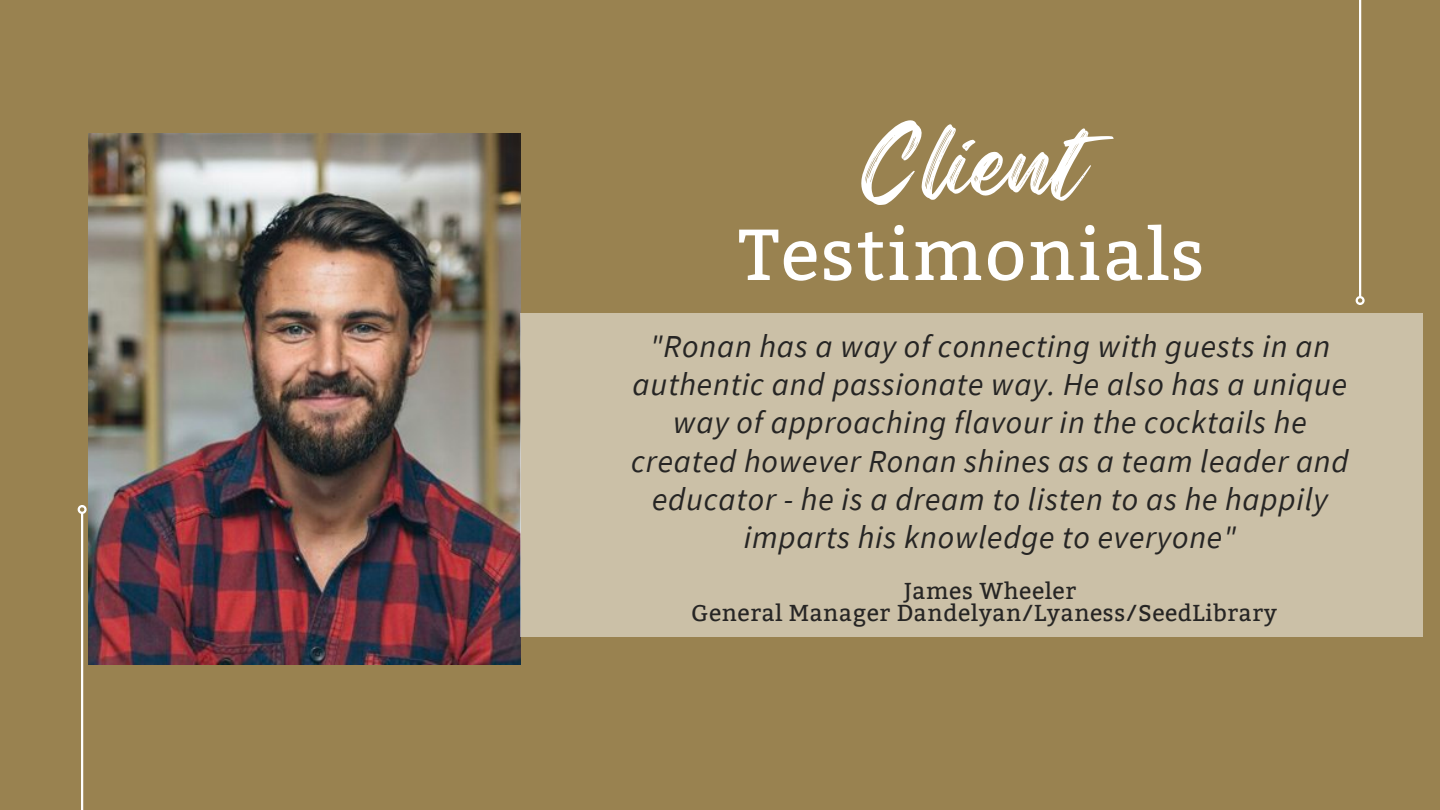
<style>
.page{position:relative;width:1440px;height:810px;background:#998250}
.page>*{position:absolute;margin:0;border:0;box-sizing:border-box;transform-origin:0 0}
.t1{font:88px "Regular Brush";color:#fff}
.t2{font:72px "Bitter";letter-spacing:.025em;color:#fff}
.t3{font:italic 32px/38.2px "Source Sans Pro";letter-spacing:.025em;color:#262524;text-align:center}
.t4{font:23px "Bitter";letter-spacing:.025em;color:#262524}
</style>
<div class="page">
<img style="left:88px;top:134px;width:432px;height:531px">
<div style="left:520px;top:313px;width:903px;height:324px;background:#cbc0a7"></div>
<hr style="left:1359px;top:0;width:2px;height:296px;background:#fff">
<div style="left:1356px;top:296px;width:9px;height:9px;border:2px solid #fff;border-radius:50%"></div>
<hr style="left:81px;top:514px;width:2px;height:296px;background:#fff">
<div style="left:78px;top:505px;width:9px;height:9px;border:2px solid #fff;border-radius:50%"></div>
<p class="t1" style="left:858px;top:92px;width:229px">Client</p>
<h3 class="t2" style="left:738px;top:213px;width:468px">Testimonials</h3>
<p class="t3" style="left:631px;top:326px;width:719px">"Ronan has a way of connecting with guests in an authentic and passionate way. He also has a unique way of approaching flavour in the cocktails he created however Ronan shines as a team leader and educator - he is a dream to listen to as he happily imparts his knowledge to everyone"</p>
<h1 class="t4" style="left:904px;top:577px;width:174px">James Wheeler</h1>
<h2 class="t4" style="left:691px;top:599px;width:587px">General Manager Dandelyan/Lyaness/SeedLibrary</h2>
</div>
